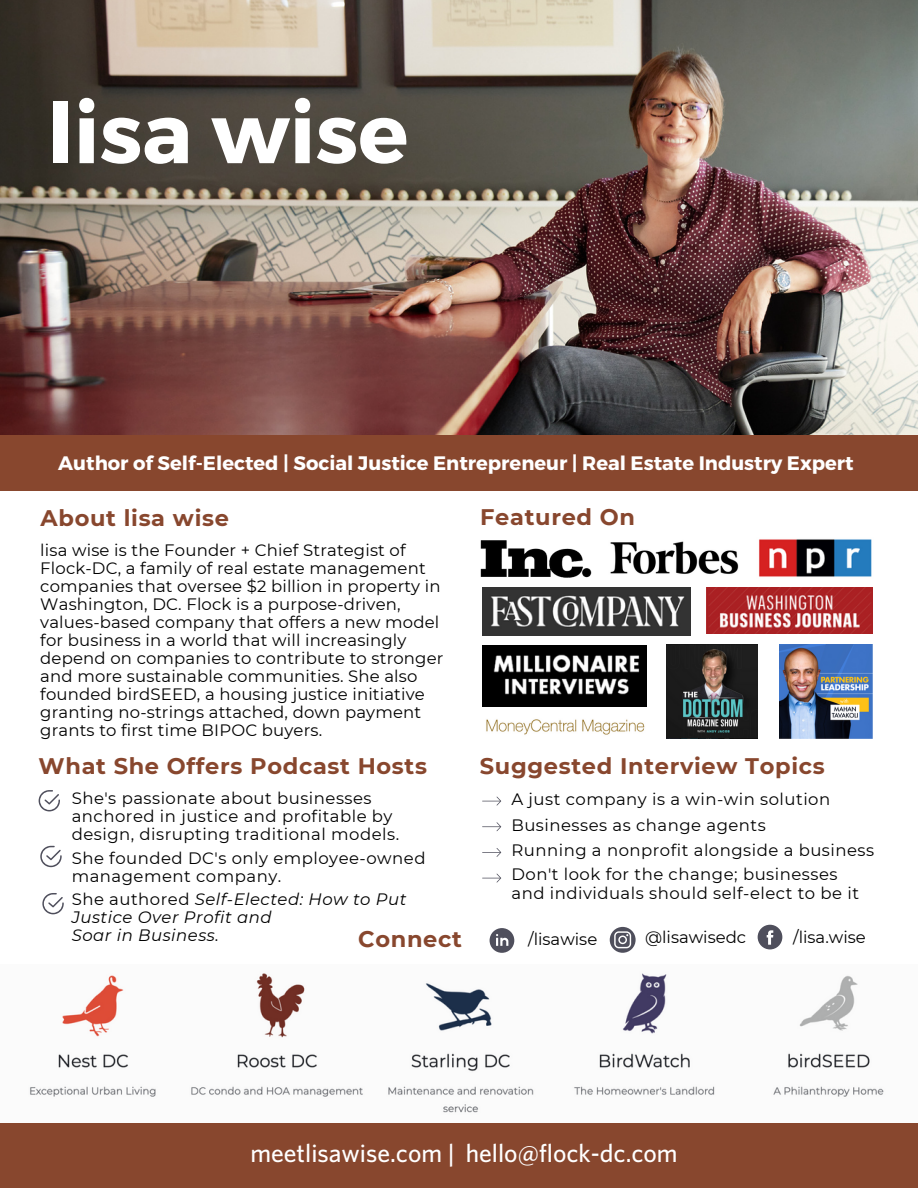
<style>
.page{position:relative;width:918px;height:1188px;background:#fff}
.page>*{position:absolute;margin:0;border:0;box-sizing:border-box;transform-origin:0 0}
.t1{font:700 83.25px "Montserrat";color:#fff}
.t2{font:500 25.5px "Whitney";color:#fff}
.t3{font:700 22.5px "Montserrat";letter-spacing:.03em;color:#88472e}
.t4{font:700 19.5px "Montserrat";color:#fff}
.t5{font:16.5px/18px "Montserrat";letter-spacing:.01em;color:#000}
.t6{font:16.5px/18px "Montserrat";letter-spacing:.03em;color:#000}
.t7{font:italic 16.5px/18px "Montserrat";letter-spacing:.03em;color:#000}
.s1{font-style:normal}
</style>
<div class="page">
<div style="left:0;top:1124px;width:918px;height:64px;background:#88472e"></div>
<svg style="left:490px;top:928px;width:24px;height:25px"></svg>
<svg style="left:610px;top:927px;width:26px;height:26px"></svg>
<svg style="left:758px;top:925px;width:24px;height:24px"></svg>
<img style="left:0;top:0;width:918px;height:435px">
<div style="left:0;top:435px;width:918px;height:56px;background:#88472e"></div>
<svg style="left:39px;top:790px;width:21px;height:21px"></svg>
<svg style="left:42px;top:893px;width:22px;height:21px"></svg>
<img style="left:30px;top:973px;width:854px;height:140px">
<img style="left:480px;top:540px;width:111px;height:38px">
<img style="left:482px;top:646px;width:165px;height:60px">
<img style="left:486px;top:719px;width:159px;height:16px">
<img style="left:707px;top:587px;width:165px;height:46px">
<img style="left:666px;top:645px;width:91px;height:93px">
<img style="left:780px;top:645px;width:93px;height:93px">
<img style="left:610px;top:541px;width:129px;height:33px">
<img style="left:759px;top:539px;width:113px;height:38px">
<img style="left:482px;top:588px;width:208px;height:47px">
<svg style="left:482px;top:797px;width:19px;height:9px"></svg>
<svg style="left:482px;top:822px;width:19px;height:9px"></svg>
<svg style="left:482px;top:848px;width:19px;height:9px"></svg>
<svg style="left:482px;top:874px;width:19px;height:9px"></svg>
<svg style="left:40px;top:846px;width:22px;height:21px"></svg>
<h1 class="t1" style="left:47px;top:79px;width:363px">lisa wise</h1>
<p class="t4" style="left:58px;top:450px;width:797px">Author of Self-Elected | Social Justice Entrepreneur | Real Estate Industry Expert</p>
<h3 class="t3" style="left:480px;top:503px;width:156px">Featured On</h3>
<h3 class="t3" style="left:41px;top:504px;width:190px">About lisa wise</h3>
<p class="t5" style="left:40px;top:541px;width:405px">lisa wise is the Founder + Chief Strategist of Flock-DC, a family of real estate management companies that oversee $2 billion in property in Washington, DC. Flock is a purpose-driven, values-based company that offers a new model for business in a world that will increasingly depend on companies to contribute to stronger and more sustainable communities. She also founded birdSEED, a housing justice initiative granting no-strings attached, down payment grants to first time BIPOC buyers.</p>
<h3 class="t3" style="left:39px;top:752px;width:390px">What She Offers Podcast Hosts</h3>
<h3 class="t3" style="left:480px;top:752px;width:346px">Suggested Interview Topics</h3>
<p class="t6" style="left:72px;top:789px;width:329px">She's passionate about businesses anchored in justice and profitable by design, disrupting traditional models.</p>
<p class="t6" style="left:72px;top:849px;width:355px">She founded DC's only employee-owned management company.</p>
<p class="t7" style="left:72px;top:890px;width:336px"><span class="s1">She authored</span> Self-Elected: How to Put<br>Justice Over Profit and<br>Soar in Business.</p>
<h3 class="t3" style="left:358px;top:926px;width:105px">Connect</h3>
<p class="t6" style="left:511px;top:790px;width:320px">A just company is a win-win solution</p>
<p class="t6" style="left:511px;top:816px;width:256px">Businesses as change agents</p>
<p class="t6" style="left:511px;top:841px;width:364px">Running a nonprofit alongside a business</p>
<p class="t6" style="left:511px;top:865px;width:349px;line-height:19.2px">Don't look for the change; businesses and individuals should self-elect to be it</p>
<p class="t5" style="left:528px;top:930px;width:71px">/lisawise</p>
<p class="t5" style="left:645px;top:928px;width:103px">@lisawisedc</p>
<p class="t5" style="left:793px;top:928px;width:74px">/lisa.wise</p>
<h2 class="t2" style="left:250px;top:1142px;width:429px">meetlisawise.com | hello@flock-dc.com</h2>
</div>
